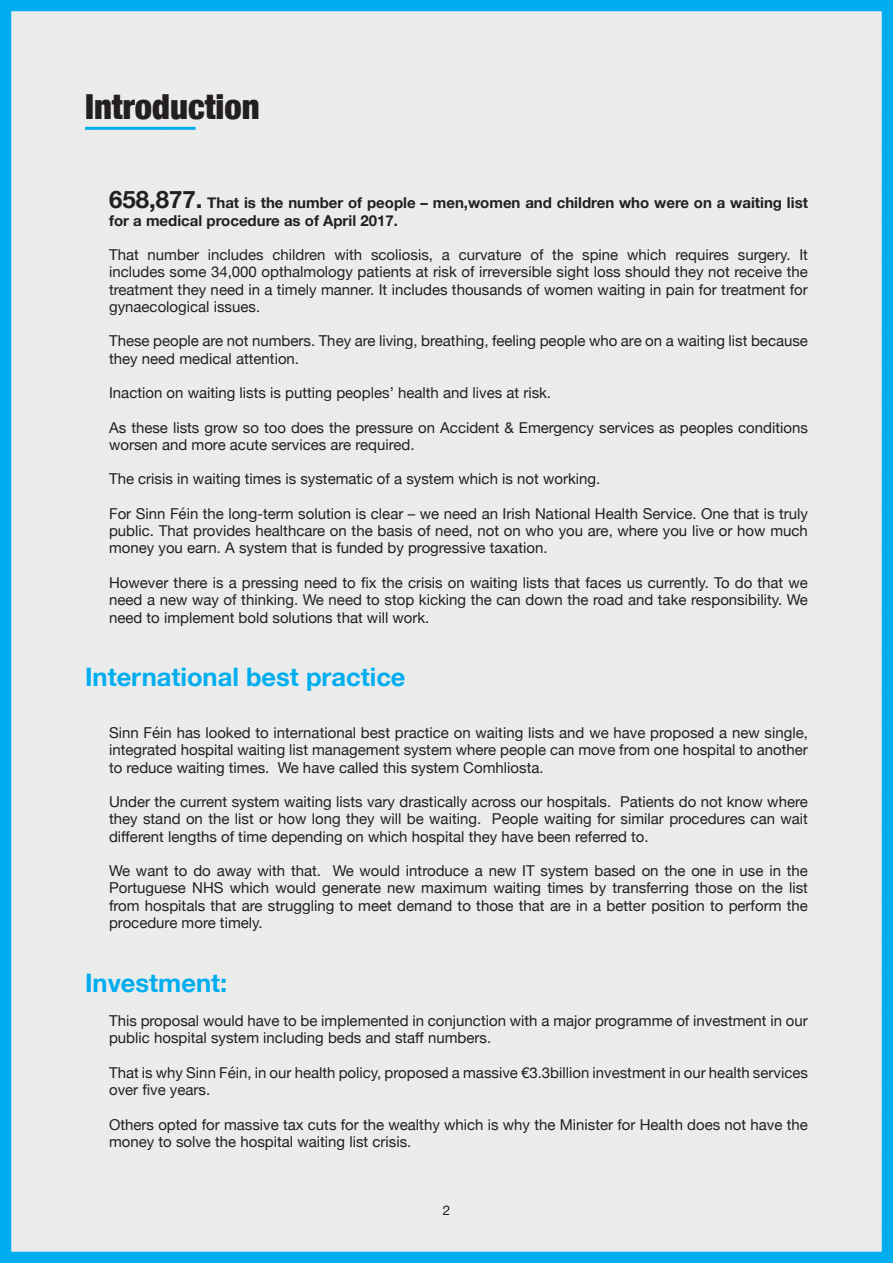
<style>
.page{position:relative;width:893px;height:1263px;background:#ebeced}
.page>*{position:absolute;margin:0;border:0;box-sizing:border-box;transform-origin:0 0}
.t1{font:900 condensed 34.5px "Helvetica Neue";color:#231f20}
.t2{font:700 25.5px "Helvetica Neue";color:#00aeef}
.t3{font:15px/17.2px "Helvetica Neue";color:#231f20;text-align:justify}
.t4{font:700 15px/17.2px "Helvetica Neue";color:#231f20}
.t5{font:13.5px "Helvetica Neue";color:#231f20}
.s1{font-size:24px}
</style>
<div class="page">
<hr style="left:85px;top:127px;width:111px;height:3px;background:#00aeef">
<h1 class="t1" style="left:85px;top:78px;width:176px">Introduction</h1>
<p class="t4" style="left:109px;top:195px;width:700px"><span class="s1">658,877.</span> That is the number of people – men,women and children who were on a waiting list for a medical procedure as of April 2017.</p>
<p class="t3" style="left:109px;top:247px;width:700px">That number includes children with scoliosis, a curvature of the spine which requires surgery. It includes some 34,000 opthalmology patients at risk of irreversible sight loss should they not receive the treatment they need in a timely manner. It includes thousands of women waiting in pain for treatment for gynaecological issues.</p>
<p class="t3" style="left:109px;top:333px;width:700px">These people are not numbers. They are living, breathing, feeling people who are on a waiting list because they need medical attention.</p>
<p class="t3" style="left:109px;top:385px;width:444px">Inaction on waiting lists is putting peoples’ health and lives at risk.</p>
<p class="t3" style="left:109px;top:420px;width:700px">As these lists grow so too does the pressure on Accident &amp; Emergency services as peoples conditions worsen and more acute services are required.</p>
<p class="t3" style="left:109px;top:471px;width:493px">The crisis in waiting times is systematic of a system which is not working.</p>
<p class="t3" style="left:109px;top:506px;width:700px">For Sinn Féin the long-term solution is clear – we need an Irish National Health Service. One that is truly public. That provides healthcare on the basis of need, not on who you are, where you live or how much money you earn. A system that is funded by progressive taxation.</p>
<p class="t3" style="left:109px;top:575px;width:700px">However there is a pressing need to fix the crisis on waiting lists that faces us currently. To do that we need a new way of thinking. We need to stop kicking the can down the road and take responsibility. We need to implement bold solutions that will work.</p>
<h2 class="t2" style="left:85px;top:657px;width:322px">International best practice</h2>
<p class="t3" style="left:109px;top:725px;width:700px">Sinn Féin has looked to international best practice on waiting lists and we have proposed a new single, integrated hospital waiting list management system where people can move from one hospital to another to reduce waiting times. We have called this system Comhliosta.</p>
<p class="t3" style="left:109px;top:794px;width:700px">Under the current system waiting lists vary drastically across our hospitals. Patients do not know where they stand on the list or how long they will be waiting. People waiting for similar procedures can wait different lengths of time depending on which hospital they have been referred to.</p>
<p class="t3" style="left:109px;top:863px;width:700px">We want to do away with that. We would introduce a new IT system based on the one in use in the Portuguese NHS which would generate new maximum waiting times by transferring those on the list from hospitals that are struggling to meet demand to those that are in a better position to perform the procedure more timely.</p>
<h2 class="t2" style="left:85px;top:962px;width:144px">Investment:</h2>
<p class="t3" style="left:109px;top:1013px;width:700px">This proposal would have to be implemented in conjunction with a major programme of investment in our public hospital system including beds and staff numbers.</p>
<p class="t3" style="left:109px;top:1065px;width:700px">That is why Sinn Féin, in our health policy, proposed a massive €3.3billion investment in our health services over five years.</p>
<p class="t3" style="left:109px;top:1116px;width:700px">Others opted for massive tax cuts for the wealthy which is why the Minister for Health does not have the money to solve the hospital waiting list crisis.</p>
<p class="t5" style="left:443px;top:1200px;width:9px">2</p>
</div>
